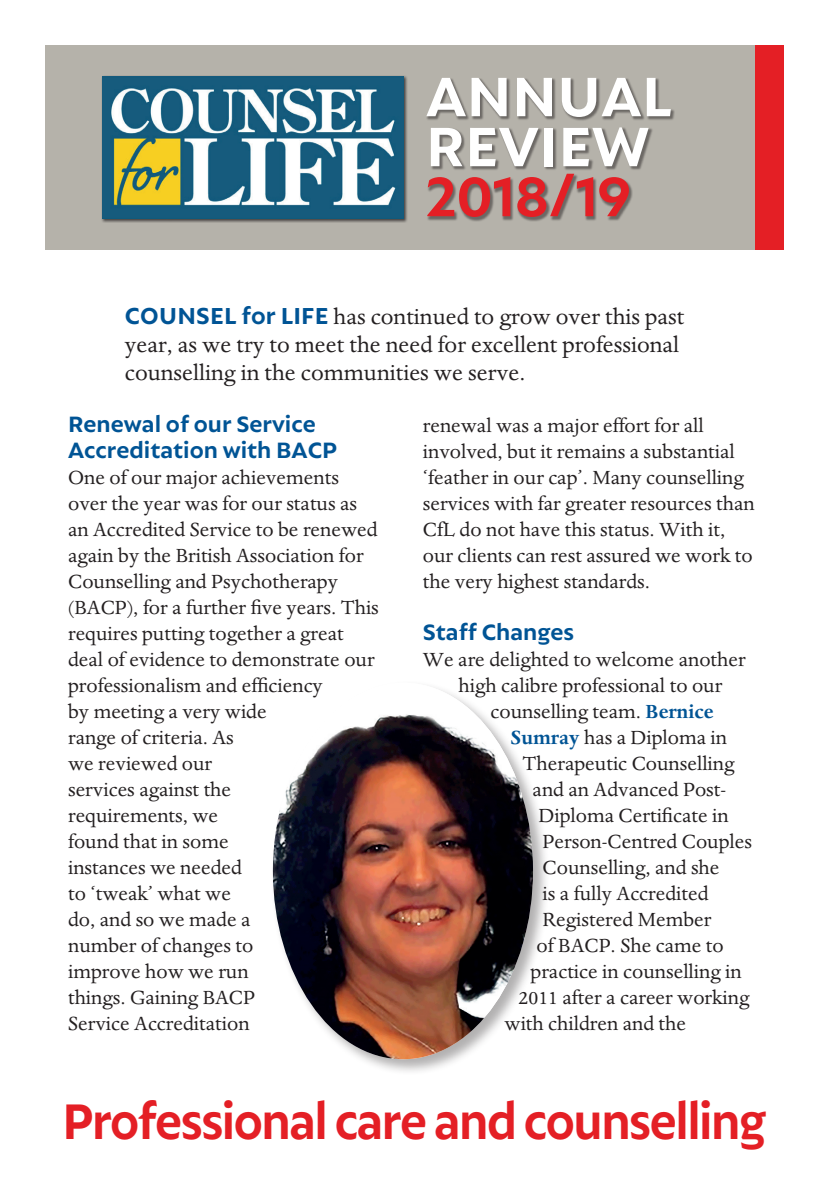
<style>
.page{position:relative;width:840px;height:1191px;background:#fff}
.page>*{position:absolute;margin:0;border:0;box-sizing:border-box;transform-origin:0 0}
.t1{font:700 60px/50px "Autor";letter-spacing:.01em;color:#fff}
.t2{font:700 60px "Autor";color:#e41f25}
.t3{font:700 54px "Autor";letter-spacing:-.03em;color:#e41f25;scale:.92 1}
.t4{font:25px/28px "Dante";color:#231f20}
.t5{font:700 24px/26px "Autor";color:#005495}
.t6{font:22px/26px "Dante";color:#231f20}
.s1{font-family:"Autor";font-weight:700;color:#005495}
.s2{font-weight:700;color:#005495}
</style>
<div class="page">
<div style="left:45px;top:45px;width:737px;height:204px;background:#b5b2aa"></div>
<div style="left:754px;top:45px;width:28px;height:204px;background:#e41f25"></div>
<div style="left:426px;top:78px;width:249px;height:144px;background:#231f20;opacity:.5"></div>
<div style="left:101px;top:76px;width:306px;height:147px;background:#231f20;opacity:.75"></div>
<img style="left:102px;top:76px;width:301px;height:143px">
<div style="left:270px;top:680px;width:279px;height:395px;background:#231f20;opacity:.35"></div>
<img style="left:273px;top:682px;width:259px;height:377px">
<h1 class="t1" style="left:425px;top:70px;width:247px">ANNUAL<br>REVIEW</h1>
<h1 class="t2" style="left:425px;top:160px;width:207px">2018/19</h1>
<p class="t4" style="left:125px;top:303px;width:560px"><span class="s1">COUNSEL for LIFE</span> has continued to grow over this past year, as we try to meet the need for excellent professional counselling in the communities we serve.</p>
<p class="t5" style="left:68px;top:410px;width:270px">Renewal of our Service<br>Accreditation with BACP</p>
<p class="t6" style="left:68px;top:465px;width:312px">One of our major achievements over the year was for our status as an Accredited Service to be renewed again by the British Association for<br>Counselling and Psychotherapy (BACP), for a further five years. This requires putting together a great deal of evidence to demonstrate our professionalism and efficiency<br>by meeting a very wide<br>range of criteria. As<br>we reviewed our<br>services against the<br>requirements, we<br>found that in some<br>instances we needed<br>to ‘tweak’ what we<br>do, and so we made a<br>number of changes to<br>improve how we run<br>things. Gaining BACP<br>Service Accreditation</p>
<p class="t6" style="left:422px;top:413px;width:333px">renewal was a major effort for all involved, but it remains a substantial ‘feather in our cap’. Many counselling services with far greater resources than CfL do not have this status. With it, our clients can rest assured we work to the very highest standards.</p>
<p class="t5" style="left:422px;top:618px;width:153px">Staff Changes</p>
<p class="t6" style="left:422px;top:647px;width:324px;text-align:center">We are delighted to welcome another high calibre professional to our</p>
<p class="t6" style="left:490px;top:699px;width:224px">counselling team. <span class="s2">Bernice</span></p>
<p class="t6" style="left:510px;top:725px;width:218px"><span class="s2">Sumray</span> has a Diploma in</p>
<p class="t6" style="left:522px;top:751px;width:213px">Therapeutic Counselling</p>
<p class="t6" style="left:532px;top:777px;width:195px">and an Advanced Post-</p>
<p class="t6" style="left:538px;top:803px;width:191px">Diploma Certificate in</p>
<p class="t6" style="left:542px;top:829px;width:211px">Person-Centred Couples</p>
<p class="t6" style="left:542px;top:855px;width:178px">Counselling, and she</p>
<p class="t6" style="left:542px;top:881px;width:167px">is a fully Accredited</p>
<p class="t6" style="left:542px;top:907px;width:170px">Registered Member</p>
<p class="t6" style="left:536px;top:933px;width:188px">of BACP. She came to</p>
<p class="t6" style="left:530px;top:959px;width:212px">practice in counselling in</p>
<p class="t6" style="left:518px;top:985px;width:232px">2011 after a career working</p>
<p class="t6" style="left:504px;top:1011px;width:183px">with children and the</p>
<h2 class="t3" style="left:62px;top:1088px;width:766px">Professional care and counselling</h2>
</div>
